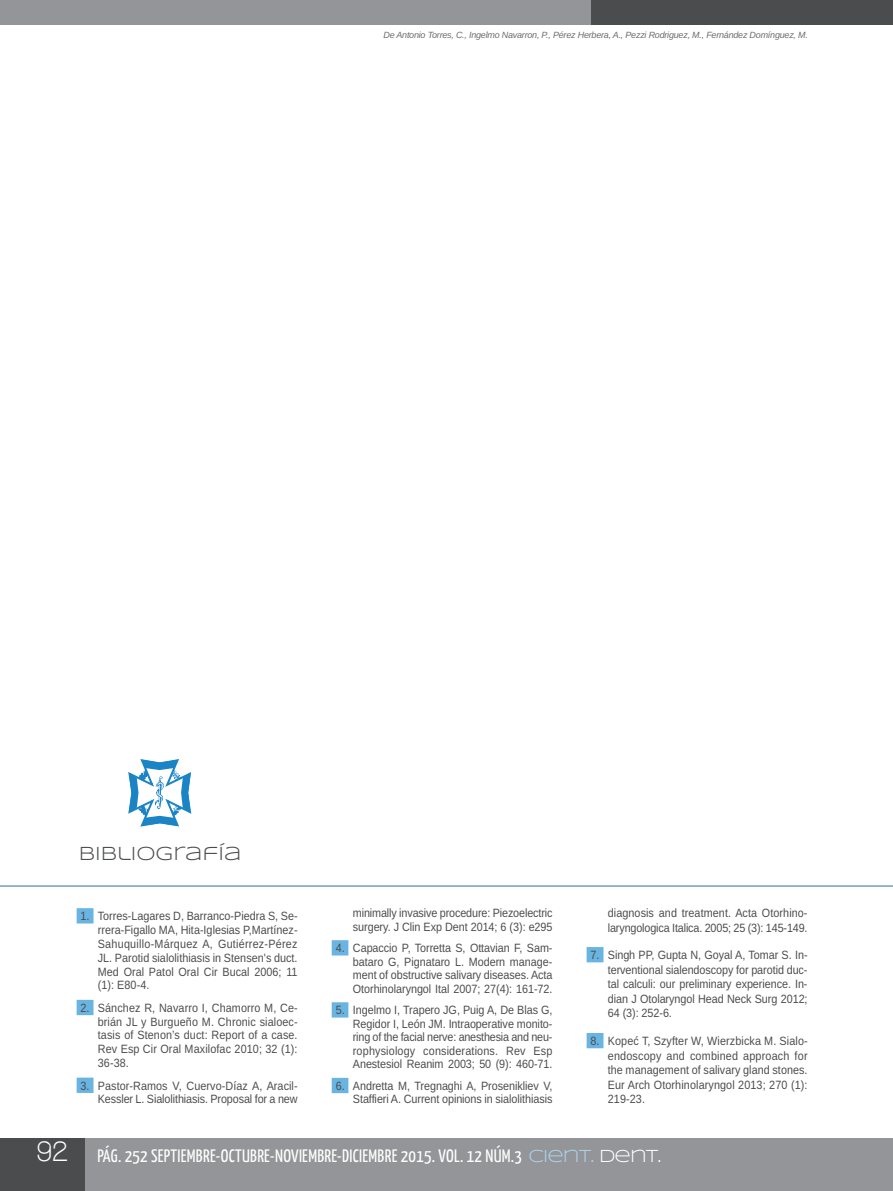
<style>
.page{position:relative;width:893px;height:1191px;background:#fff}
.page>*{position:absolute;margin:0;border:0;box-sizing:border-box;transform-origin:0 0}
.t1{font:19.5px "Syncopate";color:#4b4c4d}
.t2{font:18px "Yanone Kaffeesatz";letter-spacing:.015em;color:#fff}
.t3{font:12px/13.8px "Arimo";letter-spacing:-.005em;color:#4b4c4d;text-align:justify;scale:.9 1}
.t4{font:italic 9px "Arimo";letter-spacing:-.025em;color:#6c6d70}
.s1{font-family:"Walkway";font-weight:700;font-size:30px}
.s2{font-family:"Syncopate";color:#add2ed}
.s3{font-family:"Syncopate"}
</style>
<div class="page">
<div style="left:0;top:1138px;width:893px;height:53px;background:#939598"></div>
<div style="left:0;top:0;width:599px;height:25px;background:#939598"></div>
<div style="left:591px;top:0;width:302px;height:25px;background:#4b4c4d"></div>
<div style="left:0;top:1138px;width:85px;height:53px;background:#4b4c4d"></div>
<hr style="left:0;top:885px;width:893px;height:1px;background:#739dc6">
<div style="left:77px;top:908px;width:16px;height:15px;background:#69b4e1"></div>
<div style="left:77px;top:999px;width:16px;height:16px;background:#69b4e1"></div>
<div style="left:77px;top:1077px;width:16px;height:16px;background:#69b4e1"></div>
<div style="left:332px;top:940px;width:16px;height:15px;background:#69b4e1"></div>
<div style="left:332px;top:1002px;width:16px;height:15px;background:#69b4e1"></div>
<div style="left:332px;top:1077px;width:16px;height:16px;background:#69b4e1"></div>
<div style="left:587px;top:947px;width:16px;height:15px;background:#69b4e1"></div>
<div style="left:587px;top:1033px;width:16px;height:15px;background:#69b4e1"></div>
<svg style="left:128px;top:759px;width:64px;height:67px"></svg>
<p class="t4" style="left:383px;top:30px;width:426px">De antonio torres, c., Ingelmo navarron, p., pérez herbera, a., pezzi rodriguez, m., Fernández Domínguez, m.</p>
<h1 class="t1" style="left:79px;top:842px;width:164px">BIBLIOGRAFÍA</h1>
<p class="t3" style="left:98px;top:909px;width:224px;text-indent:-17px">1. Torres-Lagares D, Barranco-Piedra S, Se&shy;rrera-Figallo MA, hita-Iglesias P,Martínez-Sahuquillo-Márquez A, Gutiérrez-Pérez JL. Parotid sialolithiasis in Stensen's duct.<br>Med Oral Patol Oral Cir Bucal 2006; 11 (1): E80-4.</p>
<p class="t3" style="left:98px;top:1000px;width:224px;text-indent:-17px">2. Sánchez R, Navarro I, Chamorro M, Ce&shy;brián JL y Burgueño M. Chronic sialoec&shy;tasis of Stenon’s duct: Report of a case.<br>Rev Esp Cir Oral Maxilofac 2010; 32 (1):<br>36-38.</p>
<p class="t3" style="left:81px;top:1078px;width:243px;text-align:right">3. Pastor-Ramos V, Cuervo-Díaz A, Aracil-<br>Kessler L. Sialolithiasis. Proposal for a new</p>
<p class="t3" style="left:353px;top:906px;width:223px">minimally invasive procedure: Piezoelectric surgery. J Clin Exp Dent 2014; 6 (3): e295</p>
<p class="t3" style="left:353px;top:941px;width:223px;text-indent:-17px">4. Capaccio P, Torretta S, Ottavian F, Sam&shy;bataro G, Pignataro L. Modern manage&shy;ment of obstructive salivary diseases. Acta Otorhinolaryngol Ital 2007; 27(4): 161-72.</p>
<p class="t3" style="left:353px;top:1003px;width:223px;text-indent:-17px">5. Ingelmo I, Trapero JG, Puig A, De Blas G, Regidor I, León JM. Intraoperative monito&shy;ring of the facial nerve: anesthesia and neu&shy;rophysiology considerations. Rev Esp Anestesiol Reanim 2003; 50 (9): 460-71.</p>
<p class="t3" style="left:336px;top:1078px;width:242px;text-align:right">6. Andretta M, Tregnaghi A, Prosenikliev V,<br>Staffieri A. Current opinions in sialolithiasis</p>
<p class="t3" style="left:608px;top:905px;width:223px;line-height:14.5px">diagnosis and treatment. Acta Otorhino&shy;laryngologica Italica. 2005; 25 (3): 145-149.</p>
<p class="t3" style="left:608px;top:947px;width:224px;line-height:14.5px;text-indent:-17px">7. Singh PP, Gupta N, Goyal A, Tomar S. In&shy;terventional sialendoscopy for parotid duc&shy;tal calculi: our preliminary experience. In&shy;dian J Otolaryngol head Neck Surg 2012; 64 (3): 252-6.</p>
<p class="t3" style="left:608px;top:1033px;width:224px;line-height:14.5px;text-indent:-17px">8. Kopeć T, Szyfter W, Wierzbicka M. Sialo&shy;endoscopy and combined approach for the management of salivary gland stones.<br>Eur Arch Otorhinolaryngol 2013; 270 (1):<br>219-23.</p>
<h2 class="t2" style="left:37px;top:1144px;width:626px"><span class="s1">92</span> PÁG. 252 SEPTIEMBRE-OCTUBRE-NOVIEMBRE-DICIEMBRE 2015. VOL. 12 NÚM.3 <span class="s2">CIENT.</span> <span class="s3">DENT.</span></h2>
</div>
